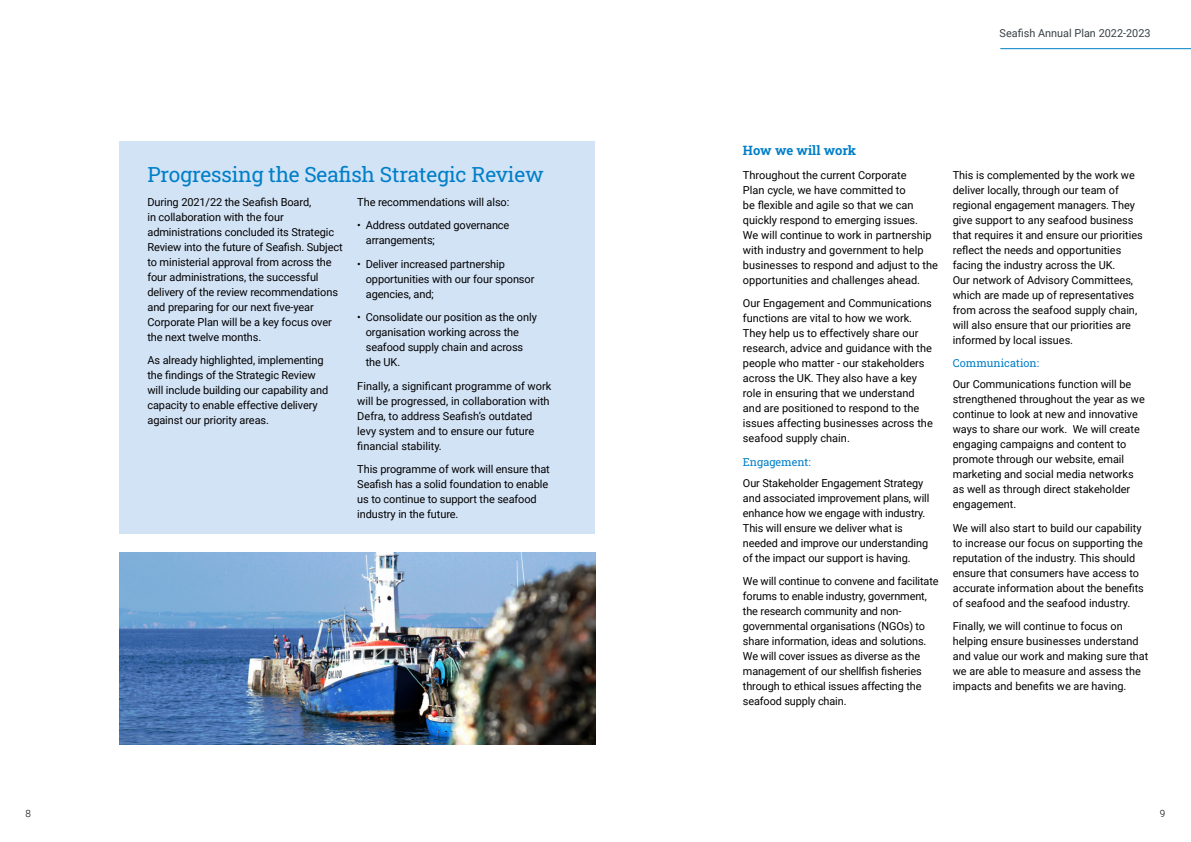
<style>
.page{position:relative;width:1191px;height:842px;background:#fff}
.page>*{position:absolute;margin:0;border:0;box-sizing:border-box;transform-origin:0 0}
.Heading_2{font:21px "Roboto Slab";letter-spacing:-.01em;color:#007fc8}
.Heading_2-2{font:700 13px "Roboto Slab";color:#007fc8}
.t1{font:11px/15px "Roboto";color:#000}
.t2{font:11px "Roboto";color:#384044}
.Heading_3{font:11px "Roboto Slab";color:#007fc8}
.t3{font:300 10px "Roboto";color:#000}
</style>
<div class="page">
<hr style="left:1000px;top:48px;width:191px;height:1px;background:#007fc8">
<div style="left:119px;top:142px;width:476px;height:392px;background:#d3e3f6"></div>
<img style="left:119px;top:553px;width:476px;height:192px">
<p class="Heading_2" style="left:147px;top:160px;width:398px">Progressing the Seafish Strategic Review</p>
<p class="t1" style="left:147px;top:194px;width:197px">During 2021/22 the Seafish Board,<br>in collaboration with the four administrations concluded its Strategic Review into the future of Seafish. Subject to ministerial approval from across the four administrations, the successful delivery of the review recommendations and preparing for our next five-year Corporate Plan will be a key focus over the next twelve months.</p>
<p class="t1" style="left:147px;top:352px;width:182px">As already highlighted, implementing the findings of the Strategic Review will include building our capability and capacity to enable effective delivery against our priority areas.</p>
<p class="t1" style="left:357px;top:194px;width:154px">The recommendations will also:</p>
<p class="t1" style="left:366px;top:217px;width:145px;text-indent:-9px">• Address outdated governance arrangements;</p>
<p class="t1" style="left:366px;top:256px;width:170px;text-indent:-9px">• Deliver increased partnership opportunities with our four sponsor agencies, and;</p>
<p class="t1" style="left:366px;top:309px;width:173px;text-indent:-9px">• Consolidate our position as the only organisation working across the seafood supply chain and across the UK.</p>
<p class="t1" style="left:357px;top:378px;width:196px">Finally, a significant programme of work will be progressed, in collaboration with Defra, to address Seafish’s outdated levy system and to ensure our future financial stability.</p>
<p class="t1" style="left:357px;top:461px;width:194px">This programme of work will ensure that Seafish has a solid foundation to enable us to continue to support the seafood industry in the future.</p>
<p class="t2" style="left:999px;top:25px;width:152px">Seafish Annual Plan 2022-2023</p>
<p class="Heading_2-2" style="left:743px;top:142px;width:115px">How we will work</p>
<p class="t1" style="left:743px;top:167px;width:196px">Throughout the current Corporate<br>Plan cycle, we have committed to<br>be flexible and agile so that we can quickly respond to emerging issues.<br>We will continue to work in partnership with industry and government to help businesses to respond and adjust to the opportunities and challenges ahead.</p>
<p class="t1" style="left:743px;top:296px;width:191px">Our Engagement and Communications functions are vital to how we work.<br>They help us to effectively share our research, advice and guidance with the people who matter - our stakeholders across the UK. They also have a key role in ensuring that we understand and are positioned to respond to the issues affecting businesses across the seafood supply chain.</p>
<p class="Heading_3" style="left:743px;top:454px;width:69px">Engagement:</p>
<p class="t1" style="left:743px;top:475px;width:188px">Our Stakeholder Engagement Strategy and associated improvement plans, will enhance how we engage with industry.<br>This will ensure we deliver what is needed and improve our understanding of the impact our support is having.</p>
<p class="t1" style="left:743px;top:573px;width:197px">We will continue to convene and facilitate forums to enable industry, government, the research community and non&shy;governmental organisations (NGOs) to share information, ideas and solutions.<br>We will cover issues as diverse as the management of our shellfish fisheries through to ethical issues affecting the seafood supply chain.</p>
<p class="t1" style="left:952px;top:167px;width:191px">This is complemented by the work we deliver locally, through our team of regional engagement managers. They give support to any seafood business that requires it and ensure our priorities reflect the needs and opportunities facing the industry across the UK.<br>Our network of Advisory Committees, which are made up of representatives from across the seafood supply chain, will also ensure that our priorities are informed by local issues.</p>
<p class="Heading_3" style="left:952px;top:356px;width:88px">Communication:</p>
<p class="t1" style="left:952px;top:376px;width:193px">Our Communications function will be strengthened throughout the year as we continue to look at new and innovative ways to share our work. We will create engaging campaigns and content to promote through our website, email marketing and social media networks as well as through direct stakeholder engagement.</p>
<p class="t1" style="left:952px;top:520px;width:193px">We will also start to build our capability to increase our focus on supporting the reputation of the industry. This should ensure that consumers have access to accurate information about the benefits of seafood and the seafood industry.</p>
<p class="t1" style="left:952px;top:618px;width:197px">Finally, we will continue to focus on helping ensure businesses understand and value our work and making sure that we are able to measure and assess the impacts and benefits we are having.</p>
<p class="t3" style="left:26px;top:807px;width:7px">8</p>
<p class="t3" style="left:1159px;top:807px;width:7px">9</p>
</div>
